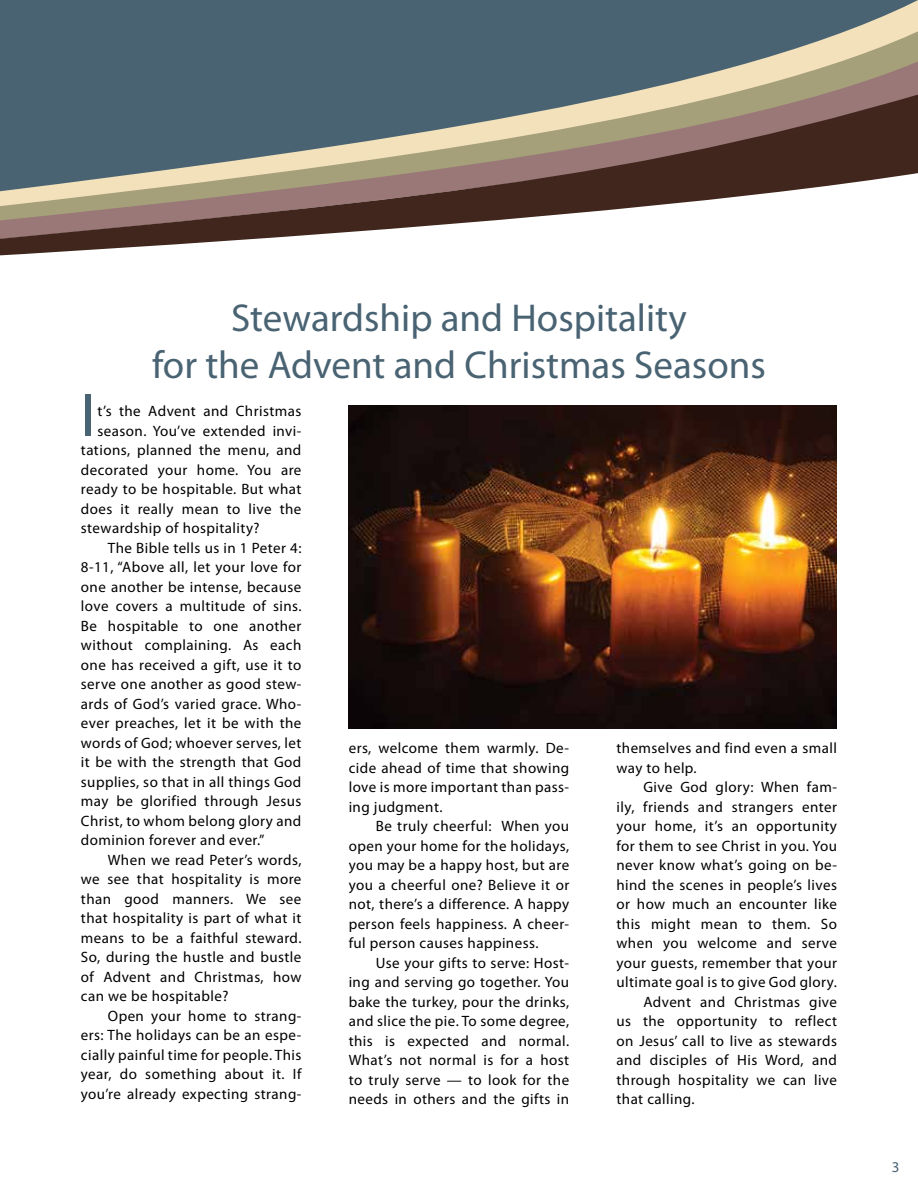
<style>
.page{position:relative;width:918px;height:1188px;background:#fff}
.page>*{position:absolute;margin:0;border:0;box-sizing:border-box;transform-origin:0 0}
.t1{font:61.5px "Myriad Pro";color:#496373}
.t2{font:39px/46.8px "Myriad Pro";color:#496373;text-align:center}
.t3{font:15px/19.5px "Myriad Pro";letter-spacing:.03em;color:#000;text-align:justify}
.t4{font:15px "Myriad Pro";color:#496373}
</style>
<div class="page">
<div style="left:0;top:0;width:918px;height:25px;background:#496373"></div>
<svg style="left:0;top:25px;width:918px;height:31px;background:#596e79"></svg>
<svg style="left:0;top:56px;width:918px;height:35px;background:#65767b"></svg>
<svg style="left:0;top:91px;width:918px;height:165px"></svg>
<img style="left:349px;top:405px;width:488px;height:323px">
<h2 class="t2" style="left:152px;top:294px;width:615px">Stewardship and Hospitality<br>for the Advent and Christmas Seasons</h2>
<h1 class="t1" style="left:81px;top:377px;width:16px">I</h1>
<p class="t3" style="left:97px;top:401px;width:205px">t’s the Advent and Christmas</p>
<p class="t3" style="left:97px;top:421px;width:205px">season. You’ve extended invi-</p>
<p class="t3" style="left:81px;top:440px;width:222px">tations, planned the menu, and</p>
<p class="t3" style="left:81px;top:460px;width:222px">decorated your home. You are</p>
<p class="t3" style="left:81px;top:479px;width:222px">ready to be hospitable. But what</p>
<p class="t3" style="left:81px;top:499px;width:222px">does it really mean to live the</p>
<p class="t3" style="left:81px;top:518px;width:180px">stewardship of hospitality?</p>
<p class="t3" style="left:108px;top:538px;width:195px">The Bible tells us in 1 Peter 4:</p>
<p class="t3" style="left:81px;top:557px;width:222px">8-11, “Above all, let your love for</p>
<p class="t3" style="left:81px;top:577px;width:222px">one another be intense, because</p>
<p class="t3" style="left:81px;top:596px;width:222px">love covers a multitude of sins.</p>
<p class="t3" style="left:81px;top:616px;width:222px">Be hospitable to one another</p>
<p class="t3" style="left:81px;top:635px;width:222px">without complaining. As each</p>
<p class="t3" style="left:81px;top:655px;width:222px">one has received a gift, use it to</p>
<p class="t3" style="left:81px;top:674px;width:222px">serve one another as good stew-</p>
<p class="t3" style="left:81px;top:694px;width:222px">ards of God’s varied grace. Who-</p>
<p class="t3" style="left:81px;top:713px;width:222px">ever preaches, let it be with the</p>
<p class="t3" style="left:81px;top:733px;width:222px">words of God; whoever serves, let</p>
<p class="t3" style="left:81px;top:752px;width:222px">it be with the strength that God</p>
<p class="t3" style="left:81px;top:772px;width:222px">supplies, so that in all things God</p>
<p class="t3" style="left:81px;top:791px;width:222px">may be glorified through Jesus</p>
<p class="t3" style="left:81px;top:811px;width:222px">Christ, to whom belong glory and</p>
<p class="t3" style="left:81px;top:830px;width:185px">dominion forever and ever.”</p>
<p class="t3" style="left:108px;top:850px;width:195px">When we read Peter’s words,</p>
<p class="t3" style="left:81px;top:869px;width:222px">we see that hospitality is more</p>
<p class="t3" style="left:81px;top:889px;width:222px">than good manners. We see</p>
<p class="t3" style="left:81px;top:908px;width:222px">that hospitality is part of what it</p>
<p class="t3" style="left:81px;top:928px;width:222px">means to be a faithful steward.</p>
<p class="t3" style="left:81px;top:947px;width:222px">So, during the hustle and bustle</p>
<p class="t3" style="left:81px;top:967px;width:222px">of Advent and Christmas, how</p>
<p class="t3" style="left:81px;top:986px;width:149px">can we be hospitable?</p>
<p class="t3" style="left:108px;top:1006px;width:195px">Open your home to strang-</p>
<p class="t3" style="left:81px;top:1025px;width:222px">ers: The holidays can be an espe-</p>
<p class="t3" style="left:81px;top:1045px;width:222px">cially painful time for people. This</p>
<p class="t3" style="left:81px;top:1064px;width:222px">year, do something about it. If</p>
<p class="t3" style="left:81px;top:1084px;width:222px">you’re already expecting strang-</p>
<p class="t3" style="left:349px;top:738px;width:222px">ers, welcome them warmly. De&shy;cide ahead of time that showing love is more important than pass&shy;ing judgment.</p>
<p class="t3" style="left:349px;top:816px;width:222px;text-indent:27px">Be truly cheerful: When you open your home for the holidays, you may be a happy host, but are you a cheerful one? Believe it or not, there’s a difference. A happy person feels happiness. A cheer&shy;ful person causes happiness.</p>
<p class="t3" style="left:349px;top:953px;width:222px;text-indent:27px">Use your gifts to serve: Host&shy;ing and serving go together. You bake the turkey, pour the drinks, and slice the pie. To some degree, this is expected and normal.<br>What’s not normal is for a host to truly serve — to look for the needs in others and the gifts in</p>
<p class="t3" style="left:616px;top:738px;width:222px">themselves and find even a small way to help.</p>
<p class="t3" style="left:643px;top:777px;width:195px">Give God glory: When fam-</p>
<p class="t3" style="left:616px;top:797px;width:222px">ily, friends and strangers enter</p>
<p class="t3" style="left:616px;top:816px;width:222px">your home, it’s an opportunity</p>
<p class="t3" style="left:616px;top:836px;width:222px">for them to see Christ in you. You</p>
<p class="t3" style="left:616px;top:855px;width:222px">never know what’s going on be-</p>
<p class="t3" style="left:616px;top:875px;width:222px">hind the scenes in people’s lives</p>
<p class="t3" style="left:616px;top:894px;width:222px">or how much an encounter like</p>
<p class="t3" style="left:616px;top:914px;width:222px">this might mean to them. So</p>
<p class="t3" style="left:616px;top:933px;width:222px">when you welcome and serve</p>
<p class="t3" style="left:616px;top:953px;width:222px">your guests, remember that your</p>
<p class="t3" style="left:616px;top:972px;width:222px">ultimate goal is to give God glory.</p>
<p class="t3" style="left:643px;top:992px;width:195px">Advent and Christmas give</p>
<p class="t3" style="left:616px;top:1011px;width:222px">us the opportunity to reflect</p>
<p class="t3" style="left:616px;top:1031px;width:222px">on Jesus’ call to live as stewards</p>
<p class="t3" style="left:616px;top:1050px;width:222px">and disciples of His Word, and</p>
<p class="t3" style="left:616px;top:1070px;width:222px">through hospitality we can live</p>
<p class="t3" style="left:616px;top:1089px;width:80px">that calling.</p>
<p class="t4" style="left:892px;top:1158px;width:9px">3</p>
</div>
